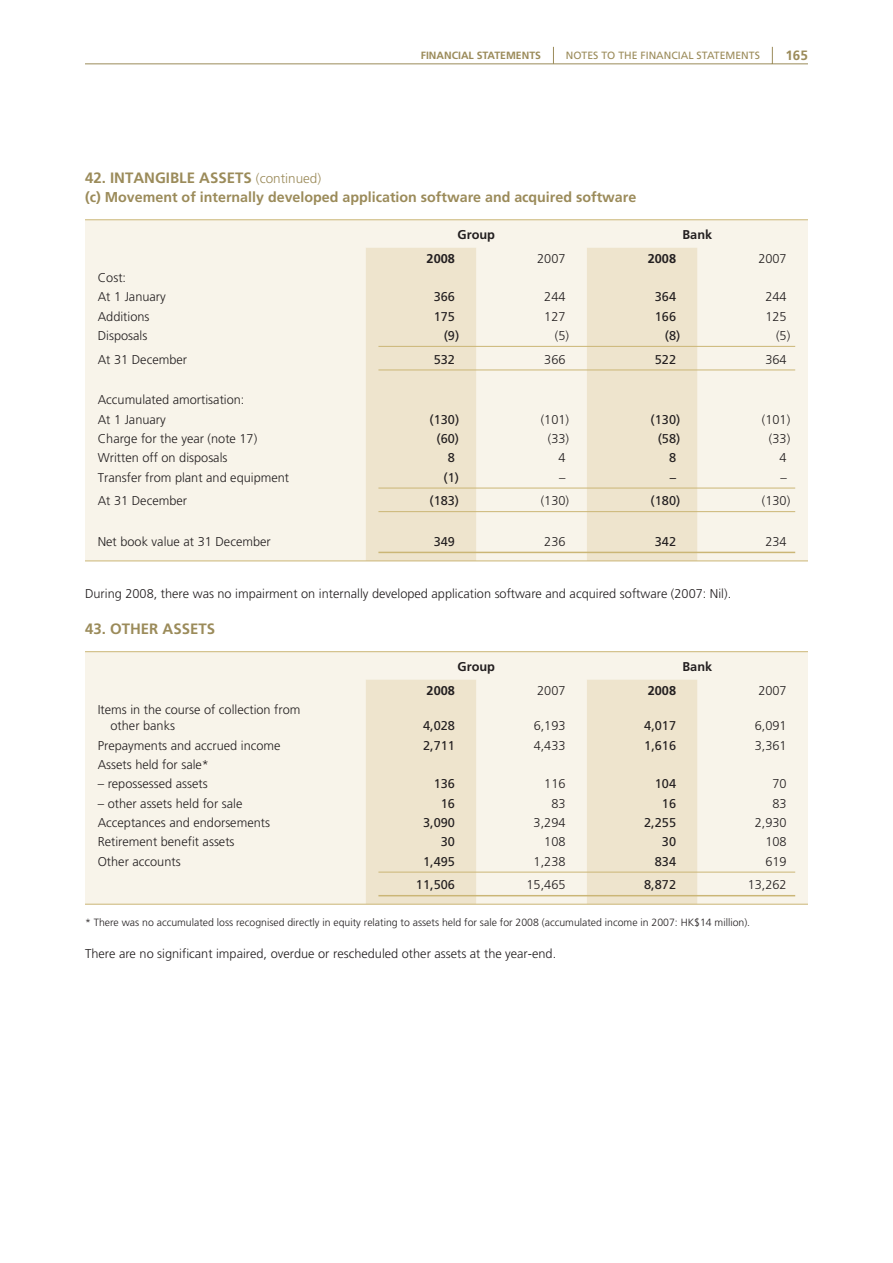
<style>
.page{position:relative;width:893px;height:1263px;background:#fff}
.page>*{position:absolute;margin:0;border:0;box-sizing:border-box;transform-origin:0 0}
.t1{font:700 15px "Frutiger";color:#9b8b5a}
.t2{font:700 14.25px "Frutiger";color:#9b8b5a}
.t3{font:700 13.5px "Frutiger";color:#9b8b5a}
.t4{font:300 12.75px/19.4px "Frutiger";color:#231f20}
.t5{font:12.75px "Frutiger";color:#231f20}
.t6{font:700 12.75px "Frutiger";color:#231f20}
.t7{font:300 10.5px "Frutiger";color:#231f20}
.t8{font:10.5px "Frutiger";color:#9b8b5a}
.t9{font:700 10.5px "Frutiger";color:#9b8b5a}
.s1{font-weight:300;font-size:13.5px}
</style>
<div class="page">
<div style="left:85px;top:220px;width:723px;height:341px;background:#f8f4ea"></div>
<svg style="left:366px;top:248px;width:331px;height:313px;background:#f1e8d5"></svg>
<hr style="left:85px;top:219px;width:723px;height:1px;background:#cbb676">
<hr style="left:85px;top:561px;width:710px;height:1px;background:#cbb676">
<svg style="left:795px;top:561px;width:13px;height:1px"></svg>
<hr style="left:378px;top:552px;width:409px;height:1px;background:#cbb676">
<hr style="left:378px;top:488px;width:417px;height:1px;background:#cbb676">
<hr style="left:378px;top:511px;width:417px;height:1px;background:#cbb676">
<hr style="left:378px;top:346px;width:417px;height:1px;background:#cbb676">
<hr style="left:378px;top:370px;width:409px;height:1px;background:#cbb676">
<div style="left:85px;top:652px;width:723px;height:252px;background:#f8f4ea"></div>
<svg style="left:366px;top:680px;width:331px;height:224px;background:#f1e9d6"></svg>
<hr style="left:85px;top:651px;width:723px;height:1px;background:#cbb676">
<hr style="left:85px;top:904px;width:710px;height:1px;background:#cbb676">
<svg style="left:795px;top:904px;width:13px;height:1px"></svg>
<hr style="left:378px;top:895px;width:409px;height:1px;background:#cbb676">
<hr style="left:378px;top:872px;width:409px;height:1px;background:#cbb676">
<hr style="left:85px;top:63px;width:723px;height:1px;background:#9b8b5a">
<svg style="left:772px;top:47px;width:1px;height:16px"></svg>
<svg style="left:553px;top:47px;width:1px;height:16px"></svg>
<p class="t9" style="left:421px;top:51px;width:122px">FINANCIAL STATEMENTS</p>
<p class="t8" style="left:566px;top:51px;width:196px">NOTES TO THE FINANCIAL STATEMENTS</p>
<p class="t3" style="left:785px;top:50px;width:24px">165</p>
<p class="t1" style="left:85px;top:172px;width:238px">42. INTANGIBLE ASSETS <span class="s1">(continued)</span></p>
<p class="t2" style="left:85px;top:192px;width:553px">(c) Movement of internally developed application software and acquired software</p>
<p class="t6" style="left:457px;top:230px;width:39px">Group</p>
<p class="t6" style="left:682px;top:230px;width:31px">Bank</p>
<p class="t6" style="left:427px;top:253px;width:30px">2008</p>
<p class="t4" style="left:537px;top:250px;width:30px">2007</p>
<p class="t6" style="left:648px;top:253px;width:30px">2008</p>
<p class="t4" style="left:758px;top:250px;width:30px">2007</p>
<p class="t4" style="left:98px;top:269px;width:70px">Cost:<br>At 1 January</p>
<p class="t5" style="left:434px;top:292px;width:23px">366</p>
<p class="t4" style="left:544px;top:288px;width:23px">244</p>
<p class="t5" style="left:655px;top:292px;width:23px">364</p>
<p class="t4" style="left:765px;top:288px;width:23px">244</p>
<p class="t4" style="left:98px;top:308px;width:53px">Additions</p>
<p class="t5" style="left:434px;top:311px;width:23px">175</p>
<p class="t4" style="left:544px;top:308px;width:23px">127</p>
<p class="t5" style="left:655px;top:311px;width:23px">166</p>
<p class="t4" style="left:765px;top:308px;width:23px">125</p>
<p class="t4" style="left:98px;top:327px;width:51px">Disposals</p>
<p class="t5" style="left:444px;top:330px;width:17px">(9)</p>
<p class="t4" style="left:555px;top:327px;width:16px">(5)</p>
<p class="t5" style="left:665px;top:330px;width:17px">(8)</p>
<p class="t4" style="left:776px;top:327px;width:16px">(5)</p>
<p class="t4" style="left:98px;top:350px;width:91px">At 31 December</p>
<p class="t5" style="left:434px;top:354px;width:23px">532</p>
<p class="t4" style="left:544px;top:350px;width:23px">366</p>
<p class="t5" style="left:655px;top:354px;width:23px">522</p>
<p class="t4" style="left:765px;top:350px;width:23px">364</p>
<p class="t4" style="left:98px;top:391px;width:148px">Accumulated amortisation:<br>At 1 January</p>
<p class="t5" style="left:429px;top:414px;width:31px">(130)</p>
<p class="t4" style="left:541px;top:411px;width:30px">(101)</p>
<p class="t5" style="left:651px;top:414px;width:31px">(130)</p>
<p class="t4" style="left:762px;top:411px;width:30px">(101)</p>
<p class="t4" style="left:98px;top:430px;width:161px">Charge for the year (note 17)</p>
<p class="t5" style="left:436px;top:433px;width:24px">(60)</p>
<p class="t4" style="left:548px;top:430px;width:23px">(33)</p>
<p class="t5" style="left:658px;top:433px;width:24px">(58)</p>
<p class="t4" style="left:769px;top:430px;width:23px">(33)</p>
<p class="t4" style="left:98px;top:449px;width:131px">Written off on disposals</p>
<p class="t5" style="left:448px;top:453px;width:9px">8</p>
<p class="t4" style="left:558px;top:449px;width:9px">4</p>
<p class="t5" style="left:669px;top:453px;width:9px">8</p>
<p class="t4" style="left:779px;top:449px;width:9px">4</p>
<p class="t4" style="left:98px;top:469px;width:193px">Transfer from plant and equipment</p>
<p class="t5" style="left:444px;top:472px;width:17px">(1)</p>
<p class="t4" style="left:559px;top:469px;width:8px">–</p>
<p class="t5" style="left:670px;top:472px;width:8px">–</p>
<p class="t4" style="left:780px;top:469px;width:8px">–</p>
<p class="t4" style="left:98px;top:492px;width:91px">At 31 December</p>
<p class="t5" style="left:429px;top:496px;width:31px">(183)</p>
<p class="t4" style="left:541px;top:492px;width:30px">(130)</p>
<p class="t5" style="left:651px;top:496px;width:31px">(180)</p>
<p class="t4" style="left:762px;top:492px;width:30px">(130)</p>
<p class="t4" style="left:98px;top:533px;width:174px">Net book value at 31 December</p>
<p class="t5" style="left:434px;top:536px;width:23px">349</p>
<p class="t4" style="left:544px;top:533px;width:23px">236</p>
<p class="t5" style="left:655px;top:536px;width:23px">342</p>
<p class="t4" style="left:765px;top:533px;width:23px">234</p>
<p class="t4" style="left:85px;top:585px;width:648px">During 2008, there was no impairment on internally developed application software and acquired software (2007: Nil).</p>
<p class="t1" style="left:85px;top:623px;width:132px">43. OTHER ASSETS</p>
<p class="t6" style="left:457px;top:661px;width:39px">Group</p>
<p class="t6" style="left:682px;top:661px;width:31px">Bank</p>
<p class="t6" style="left:427px;top:685px;width:30px">2008</p>
<p class="t4" style="left:537px;top:681px;width:30px">2007</p>
<p class="t6" style="left:648px;top:685px;width:30px">2008</p>
<p class="t4" style="left:758px;top:681px;width:30px">2007</p>
<p class="t4" style="left:111px;top:702px;width:191px;line-height:16.5px;text-indent:-13px">Items in the course of collection from other banks</p>
<p class="t5" style="left:423px;top:721px;width:33px">4,028</p>
<p class="t4" style="left:534px;top:717px;width:33px">6,193</p>
<p class="t5" style="left:644px;top:721px;width:33px">4,017</p>
<p class="t4" style="left:755px;top:717px;width:33px">6,091</p>
<p class="t4" style="left:98px;top:737px;width:184px">Prepayments and accrued income</p>
<p class="t5" style="left:423px;top:740px;width:33px">2,711</p>
<p class="t4" style="left:534px;top:737px;width:33px">4,433</p>
<p class="t5" style="left:644px;top:740px;width:33px">1,616</p>
<p class="t4" style="left:755px;top:737px;width:33px">3,361</p>
<p class="t4" style="left:98px;top:756px;width:113px">Assets held for sale*</p>
<p class="t4" style="left:98px;top:775px;width:111px">– repossessed assets</p>
<p class="t5" style="left:434px;top:779px;width:23px">136</p>
<p class="t4" style="left:544px;top:775px;width:23px">116</p>
<p class="t5" style="left:655px;top:779px;width:23px">104</p>
<p class="t4" style="left:772px;top:775px;width:16px">70</p>
<p class="t4" style="left:98px;top:795px;width:146px">– other assets held for sale</p>
<p class="t5" style="left:441px;top:798px;width:16px">16</p>
<p class="t4" style="left:551px;top:795px;width:16px">83</p>
<p class="t5" style="left:662px;top:798px;width:16px">16</p>
<p class="t4" style="left:772px;top:795px;width:16px">83</p>
<p class="t4" style="left:98px;top:814px;width:174px">Acceptances and endorsements</p>
<p class="t5" style="left:423px;top:818px;width:33px">3,090</p>
<p class="t4" style="left:534px;top:814px;width:33px">3,294</p>
<p class="t5" style="left:644px;top:818px;width:33px">2,255</p>
<p class="t4" style="left:755px;top:814px;width:33px">2,930</p>
<p class="t4" style="left:98px;top:833px;width:138px">Retirement benefit assets</p>
<p class="t5" style="left:441px;top:837px;width:16px">30</p>
<p class="t4" style="left:544px;top:833px;width:23px">108</p>
<p class="t5" style="left:662px;top:837px;width:16px">30</p>
<p class="t4" style="left:765px;top:833px;width:23px">108</p>
<p class="t4" style="left:98px;top:853px;width:84px">Other accounts</p>
<p class="t5" style="left:423px;top:856px;width:33px">1,495</p>
<p class="t4" style="left:534px;top:853px;width:33px">1,238</p>
<p class="t5" style="left:655px;top:856px;width:23px">834</p>
<p class="t4" style="left:765px;top:853px;width:23px">619</p>
<p class="t5" style="left:416px;top:880px;width:41px">11,506</p>
<p class="t4" style="left:526px;top:876px;width:41px">15,465</p>
<p class="t5" style="left:644px;top:880px;width:33px">8,872</p>
<p class="t4" style="left:748px;top:876px;width:41px">13,262</p>
<p class="t7" style="left:85px;top:918px;width:667px">* There was no accumulated loss recognised directly in equity relating to assets held for sale for 2008 (accumulated income in 2007: HK$14 million).</p>
<p class="t4" style="left:85px;top:945px;width:473px">There are no significant impaired, overdue or rescheduled other assets at the year-end.</p>
</div>
